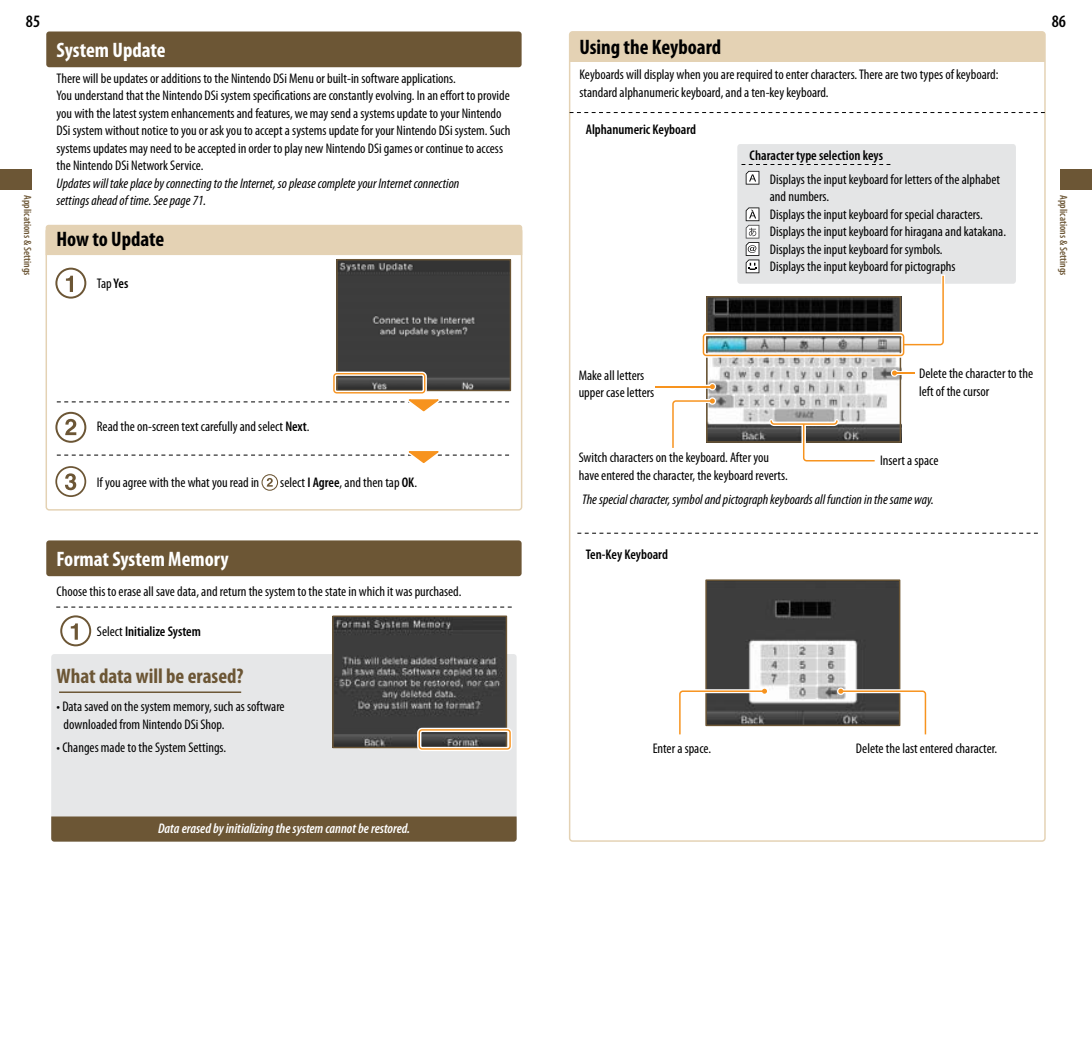
<style>
.page{position:relative;width:1092px;height:1043px;background:#fff}
.page>*{position:absolute;margin:0;border:0;box-sizing:border-box;transform-origin:0 0}
.t1{font:700 condensed 21px "Myriad Pro";color:#fff}
.t2{font:700 condensed 21px "Myriad Pro";color:#000}
.t3{font:700 condensed 21px "Myriad Pro";color:#6c5635}
.t4{font:600 condensed 17.5px "Myriad Pro";color:#000}
.t5{font:condensed 14px/17.5px "Myriad Pro";color:#000}
.t6{font:italic condensed 14px/17.5px "Myriad Pro";color:#000}
.t7{font:600 condensed 14px "Myriad Pro";color:#000}
.t8{font:italic 600 condensed 14px "Myriad Pro";color:#fff}
.t9{font:600 condensed 10.5px "Myriad Pro";color:#6c5635}
.s1{font-weight:600}
.s2{font-weight:400}
</style>
<div class="page">
<div style="left:737px;top:144px;width:278px;height:140px;background:#e4e5e6;border-radius:3px"></div>
<img style="left:708px;top:298px;width:191px;height:142px">
<div style="left:706px;top:296px;width:195px;height:146px;border:1px solid #6c5635"></div>
<img style="left:707px;top:581px;width:191px;height:142px">
<div style="left:705px;top:579px;width:195px;height:146px;border:1px solid #6c5635"></div>
<svg style="left:56px;top:606px;width:455px;height:1px"></svg>
<div style="left:46px;top:31px;width:475px;height:36px;background:#6c5635;border-radius:3px"></div>
<div style="left:46px;top:540px;width:475px;height:36px;background:#6c5635;border-radius:3px"></div>
<div style="left:51px;top:653px;width:465px;height:188px;background:#e6e7e8;border-radius:3px"></div>
<hr style="left:59px;top:691px;width:182px;height:1px;background:#6c5635">
<div style="left:51px;top:816px;width:465px;height:25px;background:#6c5635"></div>
<div style="left:46px;top:225px;width:476px;height:30px;background:#e4d2b4"></div>
<div style="left:46px;top:227px;width:476px;height:283px;border:1px solid #e4d2b4;border-radius:3px"></div>
<div style="left:55px;top:267px;width:31px;height:31px;border:2px solid #6c5635;border-radius:50%"></div>
<svg style="left:66px;top:275px;width:7px;height:17px"></svg>
<div style="left:55px;top:411px;width:31px;height:31px;border:2px solid #6c5635;border-radius:50%"></div>
<div style="left:60px;top:615px;width:31px;height:31px;border:2px solid #6c5635;border-radius:50%"></div>
<svg style="left:71px;top:623px;width:7px;height:16px"></svg>
<div style="left:569px;top:32px;width:475px;height:30px;background:#e4d2b4"></div>
<img style="left:334px;top:617px;width:171px;height:129px">
<div style="left:332px;top:615px;width:175px;height:133px;border:1px solid #6c5635"></div>
<div style="left:55px;top:466px;width:31px;height:31px;border:2px solid #6c5635;border-radius:50%"></div>
<svg style="left:65px;top:473px;width:11px;height:17px"></svg>
<img style="left:338px;top:261px;width:171px;height:128px">
<div style="left:336px;top:259px;width:175px;height:132px;border:1px solid #6c5635"></div>
<svg style="left:57px;top:399px;width:452px;height:36px"></svg>
<svg style="left:57px;top:451px;width:452px;height:16px"></svg>
<div style="left:332px;top:371px;width:95px;height:24px;border:4px solid #fff;border-radius:3px"></div>
<div style="left:333px;top:373px;width:92px;height:20px;border:1px solid #f7931e;border-radius:3px"></div>
<div style="left:417px;top:727px;width:95px;height:23px;border:4px solid #fff;border-radius:3px"></div>
<div style="left:418px;top:729px;width:92px;height:20px;border:1px solid #f7931e;border-radius:3px"></div>
<svg style="left:569px;top:112px;width:475px;height:1px"></svg>
<svg style="left:577px;top:532px;width:460px;height:1px"></svg>
<svg style="left:655px;top:384px;width:54px;height:4px"></svg>
<div style="left:708px;top:383px;width:8px;height:7px;border:2px solid #fff;border-radius:50%"></div>
<hr style="left:655px;top:386px;width:58px;height:1px;background:#f7931e">
<svg style="left:709px;top:384px;width:5px;height:5px"></svg>
<div style="left:890px;top:369px;width:8px;height:7px;border:2px solid #fff;border-radius:50%"></div>
<svg style="left:892px;top:370px;width:22px;height:5px"></svg>
<div style="left:760px;top:687px;width:8px;height:7px;border:2px solid #fff;border-radius:50%"></div>
<svg style="left:679px;top:687px;width:88px;height:48px"></svg>
<div style="left:708px;top:397px;width:8px;height:7px;border:2px solid #fff;border-radius:50%"></div>
<svg style="left:672px;top:397px;width:43px;height:51px"></svg>
<div style="left:837px;top:687px;width:7px;height:7px;border:2px solid #fff;border-radius:50%"></div>
<svg style="left:838px;top:687px;width:89px;height:48px"></svg>
<svg style="left:768px;top:417px;width:111px;height:45px"></svg>
<div style="left:701px;top:331px;width:204px;height:26px;border:4px solid #fff;border-radius:3px"></div>
<svg style="left:901px;top:275px;width:44px;height:73px"></svg>
<div style="left:702px;top:333px;width:202px;height:23px;border:1px solid #f7931e;border-radius:3px"></div>
<svg style="left:741px;top:164px;width:149px;height:1px"></svg>
<svg style="left:745px;top:207px;width:14px;height:66px"></svg>
<svg style="left:745px;top:171px;width:14px;height:13px"></svg>
<div style="left:0;top:169px;width:32px;height:21px;background:#6c5635"></div>
<div style="left:1059px;top:169px;width:32px;height:21px;background:#6c5635"></div>
<div style="left:261px;top:474px;width:17px;height:16px;border:1px solid #6c5635;border-radius:50%"></div>
<svg style="left:267px;top:478px;width:6px;height:8px"></svg>
<p class="t4" style="left:26px;top:10px;width:16px">85</p>
<p class="t9" style="left:34px;top:195px;width:81px;rotate:90deg">Applications &amp; Settings</p>
<h1 class="t1" style="left:57px;top:37px;width:111px">System Update</h1>
<p class="t5" style="left:57px;top:69px;width:455px">There will be updates or additions to the Nintendo DSi Menu or built-in software applications.<br>You understand that the Nintendo DSi system specifications are constantly evolving. In an effort to provide you with the latest system enhancements and features, we may send a systems update to your Nintendo DSi system without notice to you or ask you to accept a systems update for your Nintendo DSi system. Such systems updates may need to be accepted in order to play new Nintendo DSi games or continue to access the Nintendo DSi Network Service.</p>
<p class="t6" style="left:57px;top:174px;width:404px">Updates will take place by connecting to the Internet, so please complete your Internet connection settings ahead of time. See page 71.</p>
<h1 class="t2" style="left:57px;top:225px;width:109px">How to Update</h1>
<p class="t5" style="left:97px;top:274px;width:33px">Tap <span class="s1">Yes</span></p>
<p class="t5" style="left:97px;top:417px;width:214px">Read the on-screen text carefully and select <span class="s1">Next</span>.</p>
<p class="t5" style="left:97px;top:473px;width:164px">If you agree with the what you read in</p>
<p class="t5" style="left:280px;top:473px;width:138px">select <span class="s1">I Agree</span>, and then tap <span class="s1">OK</span>.</p>
<h1 class="t1" style="left:57px;top:545px;width:174px">Format System Memory</h1>
<p class="t5" style="left:57px;top:582px;width:406px">Choose this to erase all save data, and return the system to the state in which it was purchased.</p>
<p class="t7" style="left:97px;top:622px;width:106px"><span class="s2">Select</span> Initialize System</p>
<h1 class="t3" style="left:57px;top:663px;width:188px">What data will be erased?</h1>
<p class="t5" style="left:64px;top:697px;width:222px;text-indent:-7px">• Data saved on the system memory, such as software downloaded from Nintendo DSi Shop.</p>
<p class="t5" style="left:57px;top:738px;width:171px">• Changes made to the System Settings.</p>
<p class="t8" style="left:158px;top:819px;width:254px">Data erased by initializing the system cannot be restored.</p>
<h1 class="t2" style="left:579px;top:34px;width:143px">Using the Keyboard</h1>
<p class="t5" style="left:579px;top:66px;width:420px">Keyboards will display when you are required to enter characters. There are two types of keyboard: standard alphanumeric keyboard, and a ten-key keyboard.</p>
<p class="t7" style="left:585px;top:121px;width:112px">Alphanumeric Keyboard</p>
<p class="t5" style="left:769px;top:170px;width:238px">Displays the input keyboard for letters of the alphabet and numbers.<br>Displays the input keyboard for special characters.<br>Displays the input keyboard for hiragana and katakana.<br>Displays the input keyboard for symbols.<br>Displays the input keyboard for pictographs</p>
<p class="t7" style="left:749px;top:146px;width:135px">Character type selection keys</p>
<p class="t4" style="left:1051px;top:10px;width:16px">86</p>
<p class="t9" style="left:1069px;top:195px;width:81px;rotate:90deg">Applications &amp; Settings</p>
<p class="t5" style="left:578px;top:366px;width:77px">Make all letters upper case letters</p>
<p class="t5" style="left:919px;top:365px;width:115px">Delete the character to the left of the cursor</p>
<p class="t5" style="left:578px;top:448px;width:210px">Switch characters on the keyboard. After you have entered the character, the keyboard reverts.</p>
<p class="t5" style="left:880px;top:451px;width:60px">Insert a space</p>
<p class="t6" style="left:582px;top:490px;width:353px">The special character, symbol and pictograph keyboards all function in the same way.</p>
<p class="t7" style="left:585px;top:546px;width:84px">Ten-Key Keyboard</p>
<p class="t5" style="left:652px;top:739px;width:60px">Enter a space.</p>
<p class="t5" style="left:855px;top:739px;width:143px">Delete the last entered character.</p>
</div>
